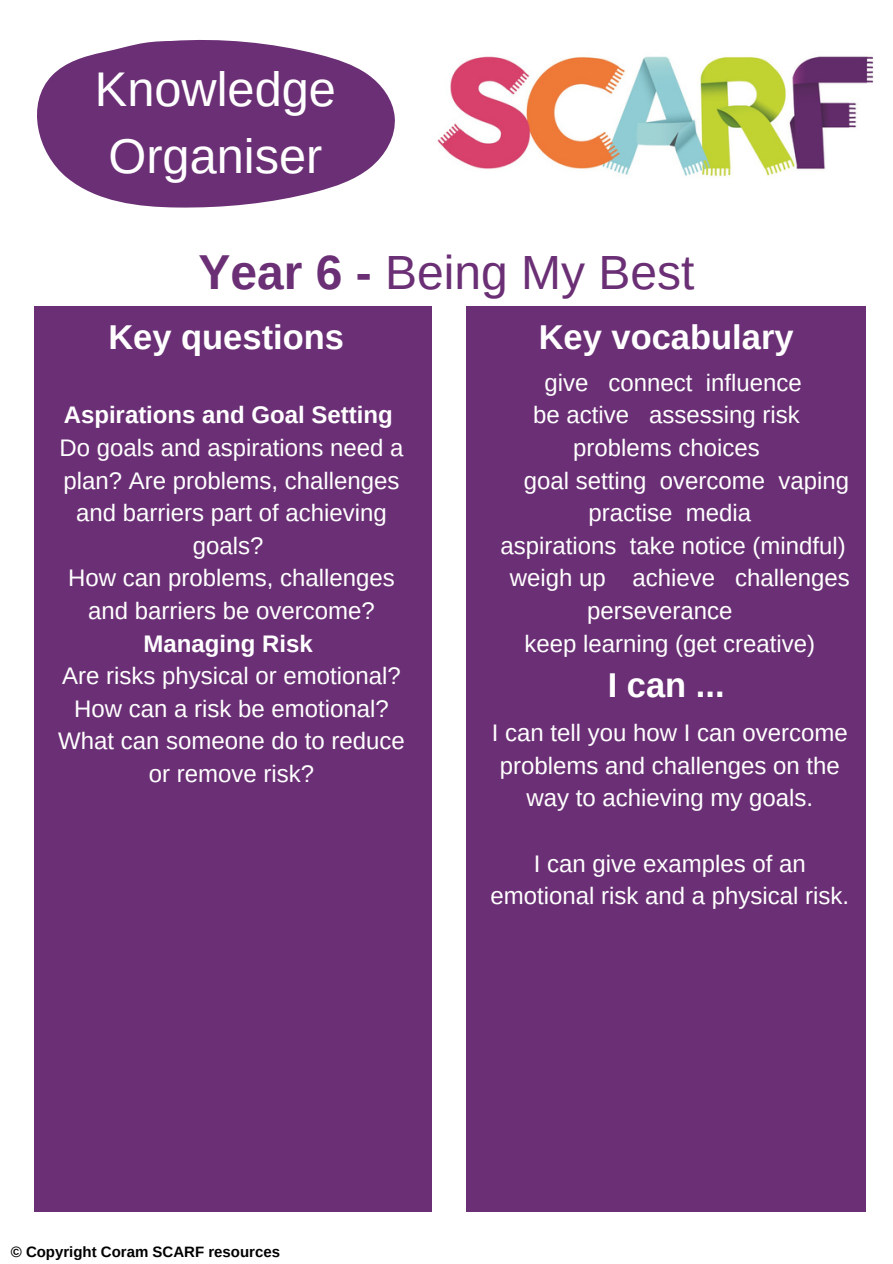
<style>
.page{position:relative;width:893px;height:1264px;background:#fff}
.page>*{position:absolute;margin:0;border:0;box-sizing:border-box;transform-origin:0 0}
.t1{font:48.75px/67.5px "Arimo";color:#fff}
.t2{font:48px "Arimo";color:#6b2f75}
.t3{font:700 34.5px "Arimo";color:#fff}
.t4{font:24px/32.5px "Arimo";color:#fff;text-align:center}
.t5{font:700 24px "Arimo";color:#fff}
.t6{font:700 15px "Arimo";color:#000}
.s1{font-weight:700}
</style>
<div class="page">
<svg style="left:37px;top:39px;width:358px;height:169px;fill:#6b2f75"></svg>
<img style="left:437px;top:56px;width:437px;height:121px">
<div style="left:34px;top:306px;width:397px;height:905px;background:#6b2f75"></div>
<div style="left:466px;top:306px;width:399px;height:905px;background:#6b2f75"></div>
<h1 class="t1" style="left:95px;top:55px;width:242px">Knowledge<br>Organiser</h1>
<h2 class="t2" style="left:198px;top:245px;width:497px"><span class="s1">Year 6 -</span> Being My Best</h2>
<h3 class="t3" style="left:108px;top:318px;width:237px">Key questions</h3>
<h3 class="t3" style="left:538px;top:318px;width:256px">Key vocabulary</h3>
<p class="t5" style="left:64px;top:401px;width:330px">Aspirations and Goal Setting</p>
<p class="t4" style="left:60px;top:431px;width:345px">Do goals and aspirations need a plan? Are problems, challenges and barriers part of achieving goals?<br>How can problems, challenges and barriers be overcome?</p>
<p class="t5" style="left:144px;top:630px;width:171px">Managing Risk</p>
<p class="t4" style="left:58px;top:659px;width:348px">Are risks physical or emotional?<br>How can a risk be emotional?<br>What can someone do to reduce or remove risk?</p>
<p class="t4" style="left:544px;top:366px;width:259px">give connect influence</p>
<p class="t4" style="left:533px;top:398px;width:268px">be active assessing risk</p>
<p class="t4" style="left:573px;top:431px;width:188px">problems choices</p>
<p class="t4" style="left:523px;top:464px;width:327px">goal setting overcome vaping</p>
<p class="t4" style="left:588px;top:496px;width:164px">practise media</p>
<p class="t4" style="left:500px;top:529px;width:347px">aspirations take notice (mindful)</p>
<p class="t4" style="left:509px;top:561px;width:341px">weigh up achieve challenges</p>
<p class="t4" style="left:587px;top:594px;width:147px">perseverance</p>
<p class="t4" style="left:524px;top:627px;width:292px">keep learning (get creative)</p>
<h3 class="t3" style="left:607px;top:666px;width:118px">I can ...</h3>
<p class="t4" style="left:491px;top:716px;width:357px">I can tell you how I can overcome problems and challenges on the way to achieving my goals.</p>
<p class="t4" style="left:490px;top:847px;width:360px">I can give examples of an emotional risk and a physical risk.</p>
<p class="t6" style="left:11px;top:1243px;width:271px">© Copyright Coram SCARF resources</p>
</div>
